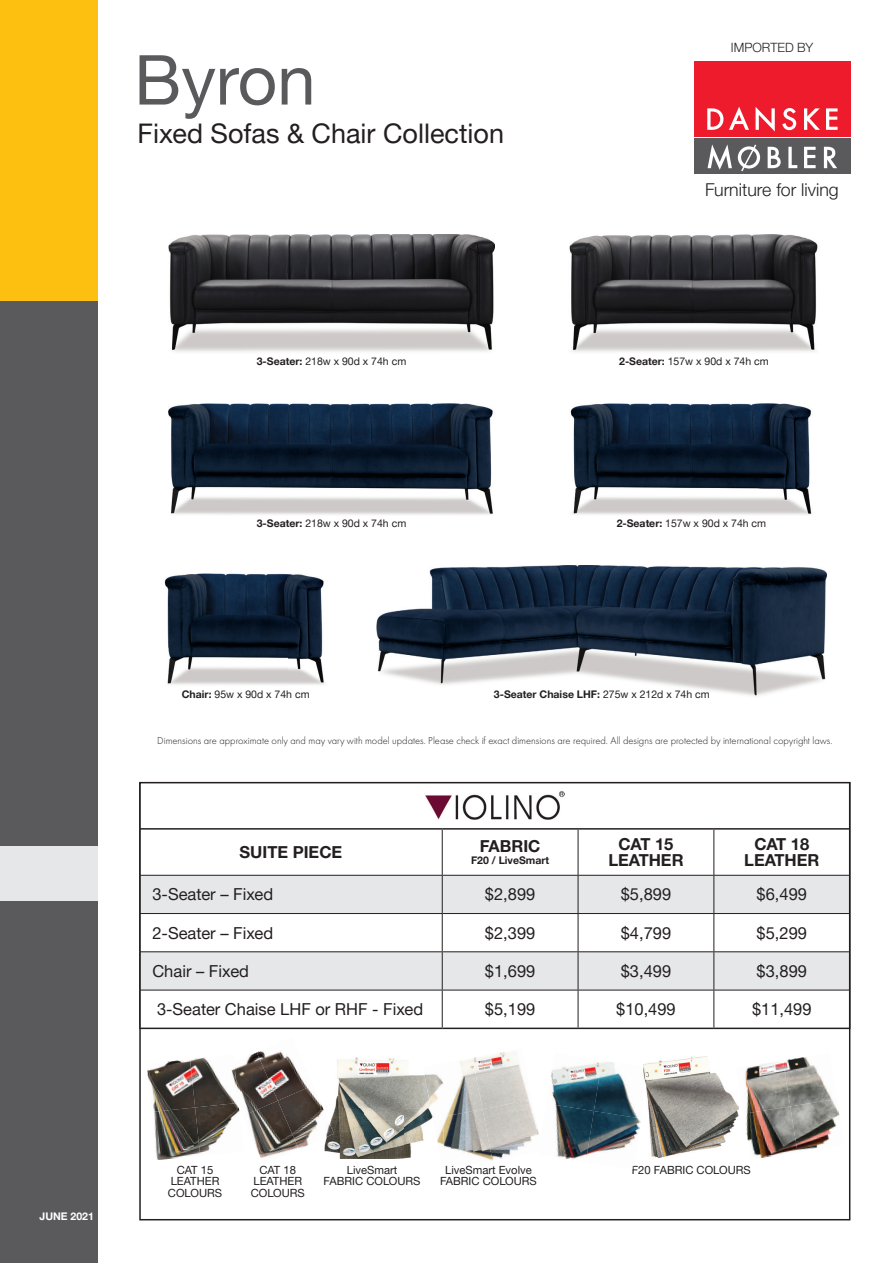
<style>
.page{position:relative;width:893px;height:1263px;background:#fff}
.page>*{position:absolute;margin:0;border:0;box-sizing:border-box;transform-origin:0 0}
.t1{font:69px "Helvetica Neue LTW1 G";color:#5a5a5d}
.t2{font:27px "Helvetica Neue LTW1 G";color:#231f20}
.t3{font:300 17.7px "Helvetica Neue LTW1 G";color:#231f20}
.t4{font:16.5px "Helvetica Neue LTW1 G";color:#231f20}
.t5{font:700 16.5px/16.5px "Helvetica Neue LTW1 G";color:#231f20;text-align:center}
.t6{font:300 12.75px "Helvetica Neue LTW1 G";color:#231f20}
.t7{font:11.25px/11.2px "Helvetica Neue LTW1 G";color:#231f20;text-align:center}
.t8{font:300 10.5px "Futura PT";color:#231f20}
.t9{font:10.5px "Helvetica Neue LTW1 G";color:#231f20}
.t10{font:700 10.5px "Helvetica Neue LTW1 G";color:#231f20}
.t11{font:700 10.5px "Helvetica Neue LTW1 G";color:#fff}
.s1{font-weight:700}
.s2{font-weight:400}
</style>
<div class="page">
<div style="left:0;top:0;width:98px;height:302px;background:#fdc011"></div>
<div style="left:0;top:302px;width:98px;height:544px;background:#5a5a5d"></div>
<div style="left:0;top:846px;width:98px;height:55px;background:#e6e7e9"></div>
<div style="left:0;top:901px;width:98px;height:362px;background:#5a5a5d"></div>
<div style="left:694px;top:61px;width:156px;height:113px;background:linear-gradient(to right,#fff,#fff)"></div>
<div style="left:694px;top:61px;width:156px;height:75px;background:#ee1b2c"></div>
<div style="left:694px;top:139px;width:156px;height:35px;background:#5a5a5d"></div>
<svg style="left:707px;top:108px;width:16px;height:22px"></svg>
<svg style="left:729px;top:107px;width:20px;height:23px"></svg>
<svg style="left:756px;top:107px;width:19px;height:24px"></svg>
<svg style="left:782px;top:108px;width:14px;height:22px"></svg>
<svg style="left:804px;top:108px;width:16px;height:22px"></svg>
<svg style="left:826px;top:108px;width:12px;height:22px"></svg>
<svg style="left:707px;top:144px;width:25px;height:26px"></svg>
<svg style="left:738px;top:145px;width:22px;height:26px"></svg>
<svg style="left:768px;top:147px;width:13px;height:21px"></svg>
<svg style="left:788px;top:147px;width:9px;height:21px"></svg>
<svg style="left:804px;top:147px;width:12px;height:21px"></svg>
<svg style="left:824px;top:147px;width:13px;height:21px"></svg>
<svg style="left:142px;top:876px;width:705px;height:114px;fill:#e6e7e9"></svg>
<svg style="left:441px;top:991px;width:274px;height:36px"></svg>
<hr style="left:442px;top:830px;width:1px;height:45px;background:#231f20">
<hr style="left:578px;top:830px;width:1px;height:45px;background:#231f20">
<hr style="left:713px;top:830px;width:1px;height:45px;background:#231f20">
<hr style="left:139px;top:875px;width:303px;height:1px;background:#231f20">
<hr style="left:442px;top:875px;width:136px;height:1px;background:#231f20">
<hr style="left:442px;top:876px;width:1px;height:37px;background:#231f20">
<hr style="left:578px;top:875px;width:136px;height:1px;background:#231f20">
<hr style="left:578px;top:876px;width:1px;height:37px;background:#231f20">
<hr style="left:714px;top:875px;width:135px;height:1px;background:#231f20">
<hr style="left:713px;top:876px;width:1px;height:37px;background:#231f20">
<hr style="left:139px;top:913px;width:303px;height:1px;background:#231f20">
<hr style="left:442px;top:913px;width:136px;height:1px;background:#231f20">
<hr style="left:442px;top:914px;width:1px;height:37px;background:#231f20">
<hr style="left:578px;top:913px;width:136px;height:1px;background:#231f20">
<hr style="left:578px;top:914px;width:1px;height:37px;background:#231f20">
<hr style="left:714px;top:913px;width:135px;height:1px;background:#231f20">
<hr style="left:713px;top:914px;width:1px;height:37px;background:#231f20">
<hr style="left:139px;top:951px;width:303px;height:1px;background:#231f20">
<hr style="left:442px;top:951px;width:136px;height:1px;background:#231f20">
<hr style="left:442px;top:952px;width:1px;height:38px;background:#231f20">
<hr style="left:578px;top:951px;width:136px;height:1px;background:#231f20">
<hr style="left:578px;top:952px;width:1px;height:38px;background:#231f20">
<hr style="left:714px;top:951px;width:135px;height:1px;background:#231f20">
<hr style="left:713px;top:952px;width:1px;height:38px;background:#231f20">
<hr style="left:442px;top:990px;width:1px;height:37px;background:#231f20">
<hr style="left:578px;top:990px;width:1px;height:37px;background:#231f20">
<hr style="left:713px;top:990px;width:1px;height:37px;background:#231f20">
<hr style="left:140px;top:828px;width:302px;height:2px;background:#231f20">
<hr style="left:442px;top:828px;width:136px;height:2px;background:#231f20">
<hr style="left:578px;top:828px;width:136px;height:2px;background:#231f20">
<hr style="left:714px;top:828px;width:136px;height:2px;background:#231f20">
<hr style="left:139px;top:1027px;width:303px;height:2px;background:#231f20">
<hr style="left:442px;top:1027px;width:136px;height:2px;background:#231f20">
<hr style="left:578px;top:1027px;width:136px;height:2px;background:#231f20">
<hr style="left:714px;top:1027px;width:136px;height:2px;background:#231f20">
<hr style="left:139px;top:990px;width:303px;height:1px;background:#231f20">
<hr style="left:442px;top:990px;width:136px;height:1px;background:#231f20">
<hr style="left:578px;top:990px;width:136px;height:1px;background:#231f20">
<hr style="left:714px;top:990px;width:135px;height:1px;background:#231f20">
<img style="left:425px;top:791px;width:139px;height:29px">
<div style="left:139px;top:782px;width:711px;height:438px;border:2px solid #231f20"></div>
<img style="left:147px;top:1060px;width:43px;height:47px">
<img style="left:190px;top:1057px;width:31px;height:50px">
<img style="left:153px;top:1107px;width:42px;height:53px">
<img style="left:195px;top:1103px;width:39px;height:51px">
<img style="left:234px;top:1052px;width:23px;height:64px">
<img style="left:257px;top:1050px;width:49px;height:51px">
<img style="left:242px;top:1101px;width:53px;height:57px">
<img style="left:278px;top:1085px;width:46px;height:64px">
<img style="left:221px;top:1062px;width:18px;height:46px">
<img style="left:335px;top:1057px;width:88px;height:51px">
<img style="left:324px;top:1108px;width:108px;height:51px">
<img style="left:324px;top:1112px;width:10px;height:26px">
<img style="left:643px;top:1056px;width:96px;height:101px">
<img style="left:551px;top:1064px;width:43px;height:39px">
<img style="left:594px;top:1062px;width:40px;height:49px">
<img style="left:555px;top:1103px;width:39px;height:56px">
<img style="left:586px;top:1111px;width:55px;height:58px">
<img style="left:643px;top:1067px;width:6px;height:39px">
<img style="left:745px;top:1063px;width:38px;height:43px">
<img style="left:783px;top:1057px;width:49px;height:49px">
<img style="left:746px;top:1106px;width:44px;height:52px">
<img style="left:790px;top:1099px;width:50px;height:52px">
<img style="left:736px;top:1067px;width:3px;height:17px">
<img style="left:570px;top:403px;width:242px;height:112px">
<img style="left:169px;top:403px;width:324px;height:112px">
<img style="left:169px;top:234px;width:325px;height:118px">
<img style="left:569px;top:234px;width:249px;height:118px">
<img style="left:164px;top:574px;width:160px;height:111px">
<img style="left:377px;top:565px;width:450px;height:131px">
<img style="left:450px;top:1060px;width:22px;height:49px">
<img style="left:472px;top:1052px;width:57px;height:57px">
<img style="left:444px;top:1109px;width:48px;height:52px">
<img style="left:482px;top:1099px;width:57px;height:61px">
<img style="left:423px;top:1074px;width:20px;height:39px">
<img style="left:432px;top:1111px;width:12px;height:35px">
<h1 class="t1" style="left:134px;top:37px;width:183px">Byron</h1>
<h2 class="t2" style="left:138px;top:116px;width:368px">Fixed Sofas &amp; Chair Collection</h2>
<p class="t6" style="left:731px;top:39px;width:84px">IMPORTED BY</p>
<h3 class="t3" style="left:705px;top:179px;width:135px">Furniture for living</h3>
<p class="t9" style="left:257px;top:355px;width:151px"><span class="s1">3-Seater:</span> 218w x 90d x 74h cm</p>
<p class="t9" style="left:619px;top:355px;width:151px"><span class="s1">2-Seater:</span> 157w x 90d x 74h cm</p>
<p class="t9" style="left:257px;top:517px;width:151px"><span class="s1">3-Seater:</span> 218w x 90d x 74h cm</p>
<p class="t9" style="left:617px;top:517px;width:151px"><span class="s1">2-Seater:</span> 157w x 90d x 74h cm</p>
<p class="t11" style="left:40px;top:1210px;width:56px">JUNE 2021</p>
<p class="t9" style="left:182px;top:688px;width:129px"><span class="s1">Chair:</span> 95w x 90d x 74h cm</p>
<p class="t10" style="left:494px;top:688px;width:217px">3-Seater Chaise LHF: <span class="s2">275w x 212d x 74h cm</span></p>
<p class="t8" style="left:157px;top:735px;width:677px">Dimensions are approximate only and may vary with model updates. Please check if exact dimensions are required. All designs are protected by international copyright laws.</p>
<h3 class="t5" style="left:240px;top:844px;width:104px">SUITE PIECE</h3>
<h3 class="t5" style="left:480px;top:838px;width:62px">FABRIC</h3>
<p class="t10" style="left:471px;top:854px;width:80px">F20 / LiveSmart</p>
<h3 class="t5" style="left:608px;top:835px;width:77px">CAT 15<br>LEATHER</h3>
<h3 class="t5" style="left:744px;top:835px;width:77px">CAT 18<br>LEATHER</h3>
<h3 class="t4" style="left:152px;top:884px;width:122px">3-Seater – Fixed</h3>
<h3 class="t4" style="left:485px;top:884px;width:52px">$2,899</h3>
<h3 class="t4" style="left:621px;top:884px;width:52px">$5,899</h3>
<h3 class="t4" style="left:757px;top:884px;width:52px">$6,499</h3>
<h3 class="t4" style="left:152px;top:922px;width:122px">2-Seater – Fixed</h3>
<h3 class="t4" style="left:485px;top:922px;width:52px">$2,399</h3>
<h3 class="t4" style="left:621px;top:922px;width:52px">$4,799</h3>
<h3 class="t4" style="left:757px;top:922px;width:52px">$5,299</h3>
<h3 class="t4" style="left:152px;top:961px;width:98px">Chair – Fixed</h3>
<h3 class="t4" style="left:485px;top:961px;width:52px">$1,699</h3>
<h3 class="t4" style="left:621px;top:961px;width:52px">$3,499</h3>
<h3 class="t4" style="left:757px;top:961px;width:52px">$3,899</h3>
<h3 class="t4" style="left:157px;top:999px;width:268px">3-Seater Chaise LHF or RHF - Fixed</h3>
<h3 class="t4" style="left:485px;top:999px;width:52px">$5,199</h3>
<h3 class="t4" style="left:616px;top:999px;width:61px">$10,499</h3>
<h3 class="t4" style="left:752px;top:999px;width:61px">$11,499</h3>
<p class="t7" style="left:168px;top:1164px;width:56px">CAT 15<br>LEATHER<br>COLOURS</p>
<p class="t7" style="left:251px;top:1164px;width:56px">CAT 18<br>LEATHER<br>COLOURS</p>
<p class="t7" style="left:324px;top:1164px;width:98px">LiveSmart<br>FABRIC COLOURS</p>
<p class="t7" style="left:632px;top:1164px;width:121px">F20 FABRIC COLOURS</p>
<p class="t7" style="left:440px;top:1164px;width:98px">LiveSmart Evolve<br>FABRIC COLOURS</p>
</div>
